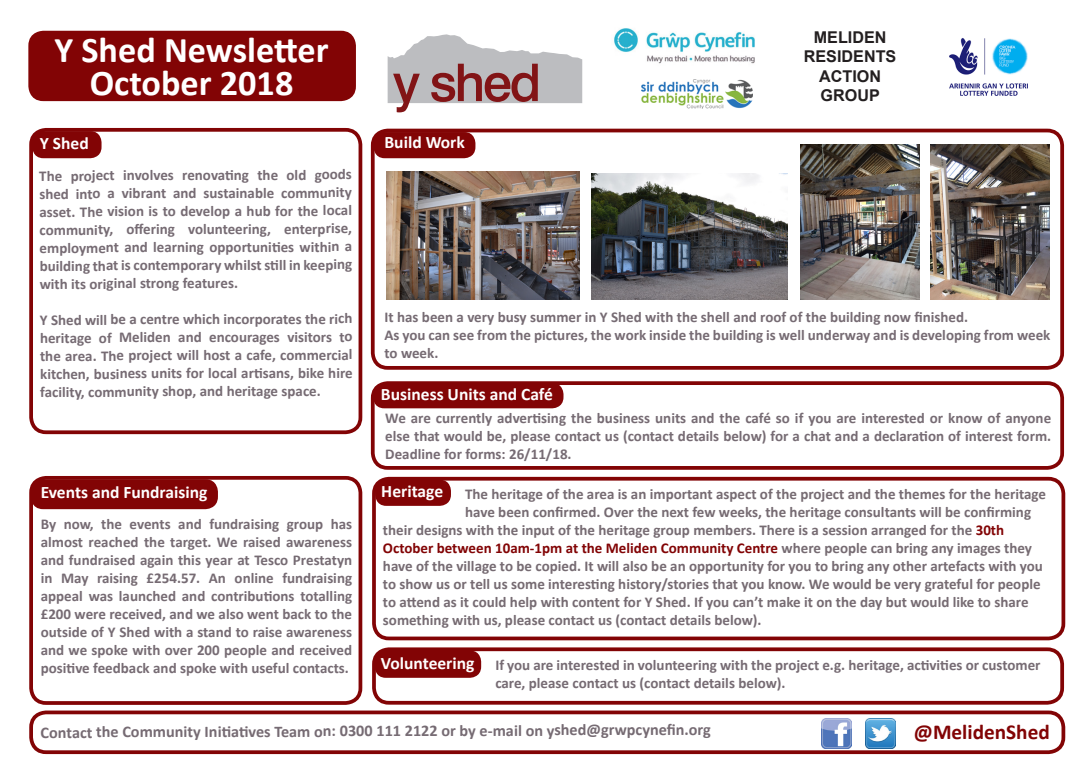
<style>
.page{position:relative;width:1088px;height:780px;background:#fff}
.page>*{position:absolute;margin:0;border:0;box-sizing:border-box;transform-origin:0 0}
.t1{font:500 52px "Swiss 721 BT";color:#821416}
.t2{font:700 36.25px "Calibri";color:#fff}
.t3{font:700 21.25px "Calibri";color:#820405}
.t4{font:700 17.5px "Calibri";color:#fff}
.t5{font:700 16.25px "Calibri";letter-spacing:-.005em;color:#766b73}
.t6{font:700 16.25px/19.5px "Arial";color:#231f20;text-align:center}
.t7{font:700 15px/18px "Calibri";color:#766b73;text-align:justify}
.t8{font:700 15px "Calibri";color:#766b72}
.t9{font:700 15px "Calibri";color:#820405}
.s1{color:#820405}
.s2{color:#766b72}
.s3{color:#766b73}
</style>
<div class="page">
<div style="left:372px;top:647px;width:692px;height:57px;border:4px solid #820405;border-radius:15px"></div>
<img style="left:949px;top:38px;width:79px;height:58px">
<div style="left:28px;top:31px;width:328px;height:70px;background:#820405;border-radius:15px"></div>
<img style="left:614px;top:28px;width:141px;height:36px">
<img style="left:641px;top:79px;width:111px;height:30px">
<svg style="left:388px;top:34px;width:194px;height:69px"></svg>
<div style="left:29px;top:710px;width:1036px;height:44px;border:4px solid #820405;border-radius:15px"></div>
<div style="left:372px;top:477px;width:693px;height:163px;border:4px solid #820405;border-radius:15px"></div>
<div style="left:375px;top:479px;width:76px;height:27px;background:#820405;border-radius:11px"></div>
<div style="left:29px;top:128px;width:333px;height:306px;border:4px solid #820405;border-radius:15px"></div>
<div style="left:371px;top:129px;width:693px;height:241px;border:4px solid #820405;border-radius:15px"></div>
<img style="left:930px;top:144px;width:120px;height:155px">
<img style="left:800px;top:144px;width:119px;height:155px">
<img style="left:591px;top:173px;width:197px;height:126px">
<img style="left:386px;top:171px;width:193px;height:128px">
<div style="left:371px;top:381px;width:693px;height:88px;border:4px solid #820405;border-radius:15px"></div>
<div style="left:373px;top:383px;width:190px;height:25px;background:#820405;border-radius:11px"></div>
<div style="left:373px;top:132px;width:102px;height:26px;background:#820405;border-radius:11px"></div>
<div style="left:32px;top:131px;width:70px;height:27px;background:#820405;border-radius:11px"></div>
<div style="left:375px;top:650px;width:106px;height:27px;background:#820405;border-radius:11px"></div>
<div style="left:29px;top:476px;width:333px;height:228px;border:4px solid #820405;border-radius:15px"></div>
<div style="left:31px;top:479px;width:187px;height:30px;background:#820405;border-radius:12px"></div>
<img style="left:821px;top:718px;width:30px;height:30px">
<img style="left:865px;top:718px;width:30px;height:30px">
<p class="t2" style="left:54px;top:26px;width:276px">Y Shed Newsletter</p>
<p class="t2" style="left:90px;top:60px;width:205px">October 2018</p>
<p class="t1" style="left:393px;top:51px;width:150px">y shed</p>
<p class="t4" style="left:40px;top:132px;width:50px">Y Shed</p>
<p class="t4" style="left:384px;top:131px;width:82px">Build Work</p>
<p class="t4" style="left:389px;top:134px;width:123px">Gwaith Adeiladu</p>
<p class="t6" style="left:804px;top:28px;width:94px">MELIDEN<br>RESIDENTS</p>
<p class="t6" style="left:819px;top:67px;width:63px">ACTION</p>
<p class="t6" style="left:820px;top:86px;width:61px">GROUP</p>
<p class="t7" style="left:39px;top:166px;width:314px">The project involves renovating the old goods shed into a vibrant and sustainable community asset. The vision is to develop a hub for the local community, offering volunteering, enterprise, employment and learning opportunities within a building that is contemporary whilst still in keeping with its original strong features.</p>
<p class="t7" style="left:40px;top:310px;width:314px">Y Shed will be a centre which incorporates the rich heritage of Meliden and encourages visitors to the area. The project will host a cafe, commercial kitchen, business units for local artisans, bike hire facility, community shop, and heritage space.</p>
<p class="t4" style="left:41px;top:481px;width:168px">Events and Fundraising</p>
<p class="t7" style="left:41px;top:515px;width:313px">By now, the events and fundraising group has almost reached the target. We raised awareness and fundraised again this year at Tesco Prestatyn in May raising £254.57. An online fundraising appeal was launched and contributions totalling £200 were received, and we also went back to the outside of Y Shed with a stand to raise awareness and we spoke with over 200 people and received positive feedback and spoke with useful contacts.</p>
<p class="t7" style="left:384px;top:308px;width:585px">It has been a very busy summer in Y Shed with the shell and roof of the building now finished.</p>
<p class="t7" style="left:384px;top:326px;width:667px">As you can see from the pictures, the work inside the building is well underway and is developing from week to week.</p>
<p class="t4" style="left:381px;top:383px;width:173px">Business Units and Café</p>
<p class="t7" style="left:385px;top:408px;width:667px">We are currently advertising the business units and the café so if you are interested or know of anyone else that would be, please contact us (contact details below) for a chat and a declaration of interest form.<br>Deadline for forms: 26/11/18.</p>
<p class="t4" style="left:381px;top:480px;width:63px">Heritage</p>
<p class="t8" style="left:465px;top:484px;width:582px">The heritage of the area is an important aspect of the project and the themes for the heritage</p>
<p class="t8" style="left:465px;top:502px;width:567px">have been confirmed. Over the next few weeks, the heritage consultants will be confirming</p>
<p class="t8" style="left:383px;top:520px;width:623px">their designs with the input of the heritage group members. There is a session arranged for the <span class="s1">30th</span></p>
<p class="t9" style="left:383px;top:538px;width:651px">October between 10am-1pm at the Meliden Community Centre <span class="s2">where people can bring any images they</span></p>
<p class="t8" style="left:383px;top:556px;width:661px">have of the village to be copied. It will also be an opportunity for you to bring any other artefacts with you</p>
<p class="t8" style="left:383px;top:574px;width:659px">to show us or tell us some interesting history/stories that you know. We would be very grateful for people</p>
<p class="t8" style="left:383px;top:592px;width:647px">to attend as it could help with content for Y Shed. If you can’t make it on the day but would like to share</p>
<p class="t8" style="left:383px;top:610px;width:380px">something with us, please contact us <span class="s3">(contact details below).</span></p>
<p class="t4" style="left:381px;top:652px;width:95px">Volunteering</p>
<p class="t7" style="left:495px;top:655px;width:547px">If you are interested in volunteering with the project e.g. heritage, activities or customer care, please contact us (contact details below).</p>
<p class="t5" style="left:41px;top:720px;width:672px">Contact the Community Initiatives Team on: 0300 111 2122 or by e-mail on yshed@grwpcynefin.org</p>
<p class="t3" style="left:914px;top:717px;width:137px">@MelidenShed</p>
</div>
